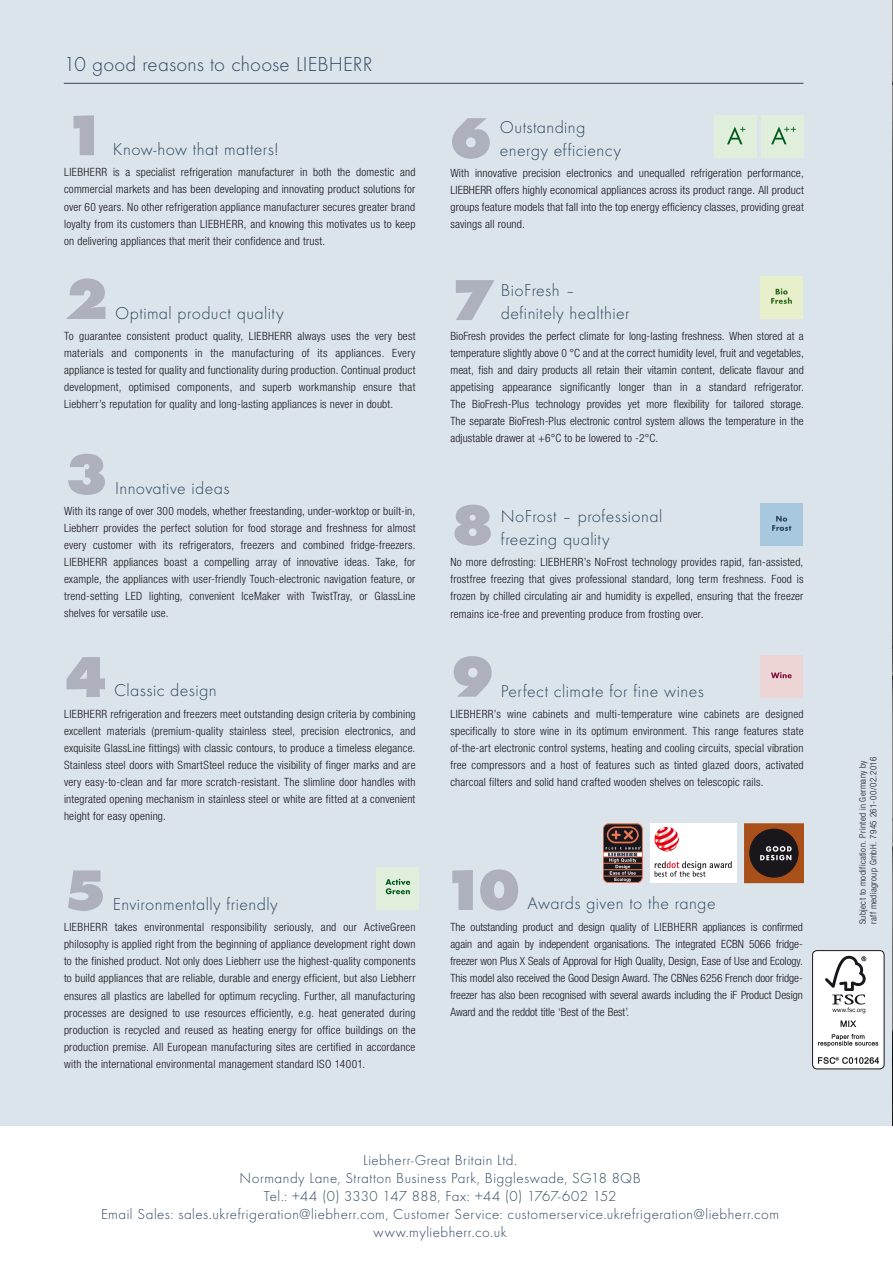
<style>
.page{position:relative;width:893px;height:1263px;background:#dbe4eb}
.page>*{position:absolute;margin:0;border:0;box-sizing:border-box;transform-origin:0 0}
.t1{font:700 expanded 59.85px "Futura";color:#aeb0bd}
.t2{font:300 21px "Futura";letter-spacing:.01em;color:#2e4660}
.t3{font:300 17.85px/22.8px "Futura";letter-spacing:.025em;color:#2e4660}
.t4{font:300 15px/18px "Futura";letter-spacing:.03em;color:#2e4660;text-align:center}
.t5{font:300 condensed 11.4px/17.1px "Helvetica Neue LTW1 G";letter-spacing:.015em;color:#1a171c;text-align:justify}
.t6{font:300 condensed 9px/10.8px "Helvetica Neue LTW1 G";letter-spacing:.04em;color:#1a171c}
</style>
<div class="page">
<img style="left:892px;top:0;width:1px;height:1263px">
<div style="left:0;top:1127px;width:893px;height:136px;background:#fff"></div>
<hr style="left:64px;top:83px;width:739px;height:1px;background:#2e4660">
<div style="left:813px;top:950px;width:71px;height:119px;background:#fff;border-radius:4px"></div>
<div style="left:812px;top:950px;width:72px;height:119px;border:1px solid #1a171c;border-radius:4px"></div>
<div style="left:761px;top:115px;width:43px;height:43px;background:#e0eedc"></div>
<svg style="left:771px;top:127px;width:25px;height:17px"></svg>
<div style="left:714px;top:115px;width:42px;height:43px;background:#e0eedc"></div>
<svg style="left:727px;top:127px;width:18px;height:17px"></svg>
<div style="left:760px;top:276px;width:43px;height:43px;background:#e7efcb"></div>
<svg style="left:771px;top:288px;width:21px;height:16px"></svg>
<div style="left:760px;top:504px;width:43px;height:42px;background:#a8c8dd"></div>
<svg style="left:772px;top:516px;width:19px;height:15px"></svg>
<div style="left:760px;top:656px;width:43px;height:42px;background:#edd4d5"></div>
<svg style="left:771px;top:672px;width:21px;height:6px"></svg>
<div style="left:377px;top:867px;width:42px;height:42px;background:#e0eedc"></div>
<svg style="left:385px;top:879px;width:25px;height:15px"></svg>
<svg style="left:603px;top:824px;width:39px;height:58px"></svg>
<div style="left:603px;top:824px;width:40px;height:59px;border:1px solid #ec7754;border-radius:6px"></div>
<hr style="left:603px;top:876px;width:39px;height:1px;background:#ec7754">
<div style="left:603px;top:852px;width:39px;height:5px;background:#fff"></div>
<div style="left:603px;top:852px;width:40px;height:5px;border:1px solid #ec7754"></div>
<hr style="left:603px;top:869px;width:39px;height:1px;background:#ec7754">
<hr style="left:603px;top:863px;width:39px;height:1px;background:#ec7754">
<svg style="left:606px;top:826px;width:35px;height:56px;background:#5a4340"></svg>
<div style="left:744px;top:824px;width:59px;height:59px;background:#a94f1a"></div>
<div style="left:750px;top:829px;width:48px;height:48px;background:#1a171c;border-radius:50%"></div>
<div style="left:750px;top:829px;width:48px;height:48px;border:1px solid #1a171c;border-radius:50%"></div>
<svg style="left:760px;top:846px;width:32px;height:14px"></svg>
<div style="left:650px;top:824px;width:86px;height:59px;background:#fff"></div>
<svg style="left:654px;top:861px;width:78px;height:16px"></svg>
<svg style="left:654px;top:827px;width:25px;height:24px"></svg>
<div style="left:707px;top:870px;width:25px;height:9px;background:#fff"></div>
<img style="left:815px;top:951px;width:65px;height:113px">
<h2 class="t2" style="left:64px;top:56px;width:310px">10 good reasons to choose LIEBHERR</h2>
<h1 class="t1" style="left:64px;top:112px;width:44px">1</h1>
<h3 class="t3" style="left:500px;top:117px;width:123px">Outstanding energy efficiency</h3>
<p class="t5" style="left:450px;top:165px;width:355px">With innovative precision electronics and unequalled refrigeration performance, LIEBHERR offers highly economical appliances across its product range. All product groups feature models that fall into the top energy efficiency classes, providing great savings all round.</p>
<h1 class="t1" style="left:450px;top:114px;width:44px">6</h1>
<h3 class="t3" style="left:113px;top:139px;width:167px">Know-how that matters!</h3>
<p class="t5" style="left:64px;top:165px;width:353px">LIEBHERR is a specialist refrigeration manufacturer in both the domestic and commercial markets and has been developing and innovating product solutions for over 60 years. No other refrigeration appliance manufacturer secures greater brand loyalty from its customers than LIEBHERR, and knowing this motivates us to keep on delivering appliances that merit their confidence and trust.</p>
<h1 class="t1" style="left:66px;top:275px;width:44px">2</h1>
<h3 class="t3" style="left:115px;top:303px;width:170px">Optimal product quality</h3>
<p class="t5" style="left:64px;top:328px;width:353px">To guarantee consistent product quality, LIEBHERR always uses the very best materials and components in the manufacturing of its appliances. Every appliance is tested for quality and functionality during production. Continual product development, optimised components, and superb workmanship ensure that Liebherr’s reputation for quality and long-lasting appliances is never in doubt.</p>
<h1 class="t1" style="left:66px;top:451px;width:44px">3</h1>
<h3 class="t3" style="left:115px;top:478px;width:116px">Innovative ideas</h3>
<p class="t5" style="left:64px;top:503px;width:353px">With its range of over 300 models, whether freestanding, under-worktop or built-in, Liebherr provides the perfect solution for food storage and freshness for almost every customer with its refrigerators, freezers and combined fridge-freezers.<br>LIEBHERR appliances boast a compelling array of innovative ideas. Take, for example, the appliances with user-friendly Touch-electronic navigation feature, or trend-setting LED lighting, convenient IceMaker with TwistTray, or GlassLine shelves for versatile use.</p>
<h1 class="t1" style="left:65px;top:653px;width:44px">4</h1>
<h3 class="t3" style="left:114px;top:681px;width:104px">Classic design</h3>
<p class="t5" style="left:64px;top:706px;width:353px">LIEBHERR refrigeration and freezers meet outstanding design criteria by combining excellent materials (premium-quality stainless steel, precision electronics, and exquisite GlassLine fittings) with classic contours, to produce a timeless elegance.<br>Stainless steel doors with SmartSteel reduce the visibility of finger marks and are very easy-to-clean and far more scratch-resistant. The slimline door handles with integrated opening mechanism in stainless steel or white are fitted at a convenient height for easy opening.</p>
<h1 class="t1" style="left:451px;top:276px;width:44px">7</h1>
<h3 class="t3" style="left:501px;top:280px;width:130px">BioFresh – definitely healthier</h3>
<p class="t5" style="left:450px;top:328px;width:355px">BioFresh provides the perfect climate for long-lasting freshness. When stored at a temperature slightly above 0 °C and at the correct humidity level, fruit and vegetables, meat, fish and dairy products all retain their vitamin content, delicate flavour and appetising appearance significantly longer than in a standard refrigerator.<br>The BioFresh-Plus technology provides yet more flexibility for tailored storage.<br>The separate BioFresh-Plus electronic control system allows the temperature in the adjustable drawer at +6°C to be lowered to -2°C.</p>
<h1 class="t1" style="left:451px;top:501px;width:44px">8</h1>
<h3 class="t3" style="left:501px;top:506px;width:163px">NoFrost – professional freezing quality</h3>
<p class="t5" style="left:450px;top:555px;width:355px">No more defrosting: LIEBHERR’s NoFrost technology provides rapid, fan-assisted, frostfree freezing that gives professional standard, long term freshness. Food is frozen by chilled circulating air and humidity is expelled, ensuring that the freezer remains ice-free and preventing produce from frosting over.</p>
<h1 class="t1" style="left:451px;top:653px;width:44px">9</h1>
<h3 class="t3" style="left:501px;top:681px;width:204px">Perfect climate for fine wines</h3>
<p class="t5" style="left:450px;top:706px;width:355px">LIEBHERR’s wine cabinets and multi-temperature wine cabinets are designed specifically to store wine in its optimum environment. This range features state of-the-art electronic control systems, heating and cooling circuits, special vibration free compressors and a host of features such as tinted glazed doors, activated charcoal filters and solid hand crafted wooden shelves on telescopic rails.</p>
<h1 class="t1" style="left:64px;top:867px;width:44px">5</h1>
<h1 class="t1" style="left:442px;top:866px;width:80px">10</h1>
<h3 class="t3" style="left:527px;top:894px;width:190px">Awards given to the range</h3>
<p class="t5" style="left:450px;top:919px;width:354px">The outstanding product and design quality of LIEBHERR appliances is confirmed again and again by independent organisations. The integrated ECBN 5066 fridge&shy;freezer won Plus X Seals of Approval for High Quality, Design, Ease of Use and Ecology.<br>This model also received the Good Design Award. The CBNes 6256 French door fridge&shy;freezer has also been recognised with several awards including the iF Product Design Award and the reddot title ‘Best of the Best’.</p>
<h3 class="t3" style="left:113px;top:894px;width:166px">Environmentally friendly</h3>
<p class="t5" style="left:64px;top:920px;width:353px">LIEBHERR takes environmental responsibility seriously, and our ActiveGreen philosophy is applied right from the beginning of appliance development right down to the finished product. Not only does Liebherr use the highest-quality components to build appliances that are reliable, durable and energy efficient, but also Liebherr ensures all plastics are labelled for optimum recycling. Further, all manufacturing processes are designed to use resources efficiently, e.g. heat generated during production is recycled and reused as heating energy for office buildings on the production premise. All European manufacturing sites are certified in accordance with the international environmental management standard ISO 14001.</p>
<p class="t4" style="left:101px;top:1152px;width:680px">Liebherr-Great Britain Ltd.<br>Normandy Lane, Stratton Business Park, Biggleswade, SG18 8QB<br>Tel.: +44 (0) 3330 147 888, Fax: +44 (0) 1767-602 152<br>Email Sales: sales.ukrefrigeration@liebherr.com, Customer Service: customerservice.ukrefrigeration@liebherr.com www.myliebherr.co.uk</p>
<p class="t6" style="left:858px;top:924px;width:169px;rotate:-90deg">Subject to modification. Printed in Germany by raff mediagroup GmbH. 7945 261-00/02.2016</p>
</div>
